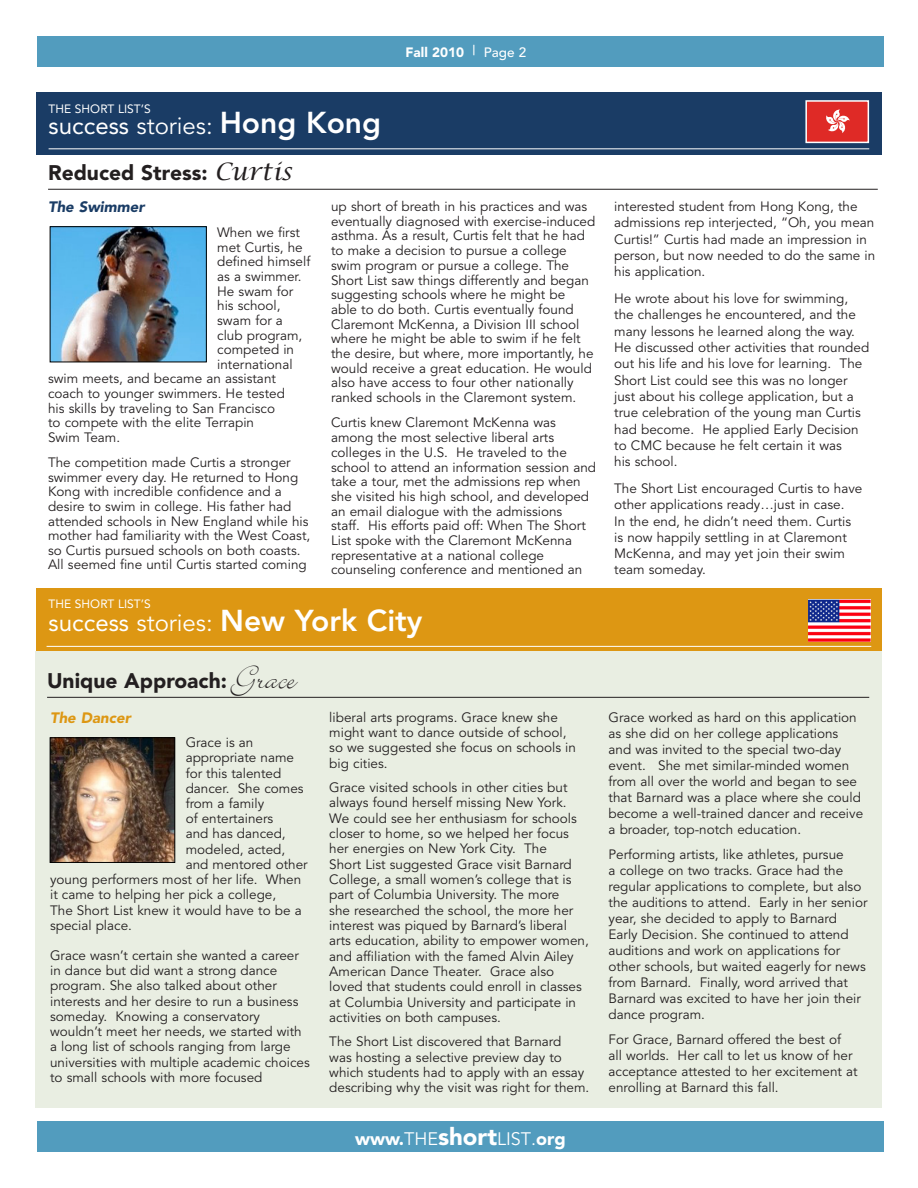
<style>
.page{position:relative;width:918px;height:1188px;background:#fff}
.page>*{position:absolute;margin:0;border:0;box-sizing:border-box;transform-origin:0 0}
.t1{font:800 30px "Avenir";color:#fff}
.t2{font:24px "Avenir";color:#fff}
.success_story_header{font:900 21px "Avenir";color:#231f20}
.t3{font:900 18px "Avenir";color:#fff}
.sidebar_success_subh{font:italic 900 15px "Avenir";color:#1a3c65}
.Paragraph_Style_1{font:italic 900 15px "Avenir";color:#dd9713}
.side_bar_-_success{font:13.5px/14.7px "Avenir";color:#231f20}
.t4{font:900 13.5px "Avenir";color:#fff}
.t5{font:12px "Avenir";color:#fff}
.s1{font-weight:500}
.s2{font-style:inherit}
.s3{font-weight:800;font-size:30px}
.s4{font-family:"Lucida Calligraphy";font-weight:400;font-style:italic;font-size:24px}
.s5{font-weight:400;font-size:24px}
.s6{font-family:"Bickley Script Let Plain";font-weight:400;font-size:36px}
.s7{font-weight:400}
.s8{font-size:24px}
</style>
<div class="page">
<div style="left:37px;top:36px;width:847px;height:31px;background:#529cbe"></div>
<div style="left:37px;top:1121px;width:847px;height:31px;background:#529cbe"></div>
<hr style="left:48px;top:189px;width:830px;height:1px;background:#231f20">
<div style="left:36px;top:651px;width:846px;height:457px;background:#e9eee2"></div>
<hr style="left:47px;top:697px;width:822px;height:1px;background:#231f20">
<div style="left:36px;top:589px;width:846px;height:62px;background:#dd9713"></div>
<div style="left:36px;top:92px;width:846px;height:63px;background:#1a3c65"></div>
<div style="left:806px;top:101px;width:62px;height:41px;background:#df2a26"></div>
<svg style="left:826px;top:109px;width:24px;height:24px"></svg>
<div style="left:805px;top:100px;width:64px;height:43px;border:2px solid #fff"></div>
<img style="left:52px;top:228px;width:153px;height:132px">
<div style="left:50px;top:226px;width:157px;height:136px;border:1px solid #000"></div>
<hr style="left:49px;top:148px;width:820px;height:1px;background:#fff">
<hr style="left:47px;top:646px;width:824px;height:1px;background:#fff">
<img style="left:809px;top:600px;width:62px;height:41px">
<img style="left:52px;top:739px;width:121px;height:122px">
<div style="left:50px;top:737px;width:125px;height:126px;border:1px solid #000"></div>
<p class="t4" style="left:406px;top:44px;width:122px">Fall 2010 <span class="s1">| Page 2</span></p>
<p class="t5" style="left:49px;top:102px;width:104px">THE SHORT LIST’S</p>
<p class="t2" style="left:49px;top:112px;width:334px"><span class="s2">success</span> stories: <span class="s3">Hong Kong</span></p>
<p class="success_story_header" style="left:48px;top:160px;width:245px">Reduced Stress: <span class="s4">Curtis</span></p>
<p class="sidebar_success_subh" style="left:48px;top:198px;width:98px">The Swimmer</p>
<p class="side_bar_-_success" style="left:217px;top:226px;width:84px">When we first</p>
<p class="side_bar_-_success" style="left:217px;top:240px;width:87px">met Curtis, he</p>
<p class="side_bar_-_success" style="left:217px;top:255px;width:95px">defined himself</p>
<p class="side_bar_-_success" style="left:217px;top:269px;width:86px">as a swimmer.</p>
<p class="side_bar_-_success" style="left:217px;top:284px;width:78px">He swam for</p>
<p class="side_bar_-_success" style="left:217px;top:299px;width:65px">his school,</p>
<p class="side_bar_-_success" style="left:217px;top:313px;width:67px">swam for a</p>
<p class="side_bar_-_success" style="left:217px;top:328px;width:87px">club program,</p>
<p class="side_bar_-_success" style="left:217px;top:343px;width:78px">competed in</p>
<p class="side_bar_-_success" style="left:217px;top:357px;width:77px">international</p>
<p class="side_bar_-_success" style="left:48px;top:372px;width:229px">swim meets, and became an assistant</p>
<p class="side_bar_-_success" style="left:48px;top:386px;width:238px">coach to younger swimmers. He tested</p>
<p class="side_bar_-_success" style="left:48px;top:401px;width:229px">his skills by traveling to San Francisco</p>
<p class="side_bar_-_success" style="left:48px;top:416px;width:208px">to compete with the elite Terrapin</p>
<p class="side_bar_-_success" style="left:48px;top:430px;width:74px">Swim Team.</p>
<p class="side_bar_-_success" style="left:48px;top:455px;width:264px">The competition made Curtis a stronger swimmer every day. He returned to Hong Kong with incredible confidence and a desire to swim in college. His father had attended schools in New England while his mother had familiarity with the West Coast, so Curtis pursued schools on both coasts.<br>All seemed fine until Curtis started coming</p>
<p class="side_bar_-_success" style="left:331px;top:199px;width:266px">up short of breath in his practices and was eventually diagnosed with exercise-induced asthma. As a result, Curtis felt that he had to make a decision to pursue a college swim program or pursue a college. The Short List saw things differently and began suggesting schools where he might be<br>able to do both. Curtis eventually found Claremont McKenna, a Division III school where he might be able to swim if he felt the desire, but where, more importantly, he would receive a great education. He would also have access to four other nationally ranked schools in the Claremont system.</p>
<p class="side_bar_-_success" style="left:331px;top:416px;width:267px">Curtis knew Claremont McKenna was among the most selective liberal arts colleges in the U.S. He traveled to the school to attend an information session and take a tour, met the admissions rep when she visited his high school, and developed an email dialogue with the admissions<br>staff. His efforts paid off: When The Short List spoke with the Claremont McKenna representative at a national college counseling conference and mentioned an</p>
<p class="t5" style="left:49px;top:597px;width:104px">THE SHORT LIST’S</p>
<p class="t1" style="left:49px;top:603px;width:375px"><span class="s5">success</span> <span class="s5">stories:</span> New York City</p>
<p class="success_story_header" style="left:47px;top:668px;width:250px">Unique Approach: <span class="s6">Grace</span></p>
<p class="Paragraph_Style_1" style="left:50px;top:709px;width:82px">The Dancer</p>
<p class="side_bar_-_success" style="left:186px;top:735px;width:69px">Grace is an</p>
<p class="side_bar_-_success" style="left:186px;top:751px;width:110px">appropriate name</p>
<p class="side_bar_-_success" style="left:186px;top:766px;width:97px">for this talented</p>
<p class="side_bar_-_success" style="left:186px;top:781px;width:119px">dancer. She comes</p>
<p class="side_bar_-_success" style="left:186px;top:796px;width:80px">from a family</p>
<p class="side_bar_-_success" style="left:186px;top:812px;width:89px">of entertainers</p>
<p class="side_bar_-_success" style="left:186px;top:827px;width:102px">and has danced,</p>
<p class="side_bar_-_success" style="left:186px;top:842px;width:101px">modeled, acted,</p>
<p class="side_bar_-_success" style="left:186px;top:857px;width:123px">and mentored other</p>
<p class="side_bar_-_success" style="left:50px;top:872px;width:253px">young performers most of her life. When</p>
<p class="side_bar_-_success" style="left:50px;top:888px;width:228px">it came to helping her pick a college,</p>
<p class="side_bar_-_success" style="left:50px;top:903px;width:253px">The Short List knew it would have to be a</p>
<p class="side_bar_-_success" style="left:50px;top:918px;width:83px">special place.</p>
<p class="side_bar_-_success" style="left:50px;top:948px;width:261px;line-height:15.3px">Grace wasn’t certain she wanted a career in dance but did want a strong dance program. She also talked about other interests and her desire to run a business someday. Knowing a conservatory wouldn’t meet her needs, we started with a long list of schools ranging from large universities with multiple academic choices to small schools with more focused</p>
<p class="side_bar_-_success" style="left:329px;top:710px;width:248px;line-height:15.3px">liberal arts programs. Grace knew she might want to dance outside of school, so we suggested she focus on schools in big cities.</p>
<p class="side_bar_-_success" style="left:329px;top:780px;width:261px;line-height:15.3px">Grace visited schools in other cities but always found herself missing New York.<br>We could see her enthusiasm for schools closer to home, so we helped her focus her energies on New York City. The<br>Short List suggested Grace visit Barnard College, a small women’s college that is part of Columbia University. The more<br>she researched the school, the more her interest was piqued by Barnard’s liberal arts education, ability to empower women, and affiliation with the famed Alvin Ailey American Dance Theater. Grace also loved that students could enroll in classes at Columbia University and participate in activities on both campuses.</p>
<p class="side_bar_-_success" style="left:329px;top:1034px;width:262px;line-height:15.3px">The Short List discovered that Barnard<br>was hosting a selective preview day to which students had to apply with an essay describing why the visit was right for them.</p>
<p class="t3" style="left:355px;top:1128px;width:212px">www.<span class="s7">the</span><span class="s8">short</span><span class="s7">list</span><span class="s7">.</span>org</p>
<p class="side_bar_-_success" style="left:614px;top:199px;width:263px;line-height:16.4px">interested student from Hong Kong, the admissions rep interjected, “Oh, you mean Curtis!” Curtis had made an impression in person, but now needed to do the same in his application.</p>
<p class="side_bar_-_success" style="left:614px;top:291px;width:257px;line-height:16.4px">He wrote about his love for swimming, the challenges he encountered, and the many lessons he learned along the way.<br>He discussed other activities that rounded out his life and his love for learning. The Short List could see this was no longer just about his college application, but a true celebration of the young man Curtis had become. He applied Early Decision to CMC because he felt certain it was<br>his school.</p>
<p class="side_bar_-_success" style="left:614px;top:481px;width:250px;line-height:16.4px">The Short List encouraged Curtis to have other applications ready…just in case.<br>In the end, he didn’t need them. Curtis is now happily settling in at Claremont McKenna, and may yet join their swim team someday.</p>
<p class="side_bar_-_success" style="left:609px;top:709px;width:256px;line-height:16px">Grace worked as hard on this application as she did on her college applications and was invited to the special two-day event. She met similar-minded women from all over the world and began to see that Barnard was a place where she could become a well-trained dancer and receive a broader, top-notch education.</p>
<p class="side_bar_-_success" style="left:609px;top:847px;width:260px;line-height:16px">Performing artists, like athletes, pursue<br>a college on two tracks. Grace had the regular applications to complete, but also the auditions to attend. Early in her senior year, she decided to apply to Barnard Early Decision. She continued to attend auditions and work on applications for other schools, but waited eagerly for news from Barnard. Finally, word arrived that Barnard was excited to have her join their dance program.</p>
<p class="side_bar_-_success" style="left:609px;top:1032px;width:251px;line-height:16px">For Grace, Barnard offered the best of all worlds. Her call to let us know of her acceptance attested to her excitement at enrolling at Barnard this fall.</p>
</div>
